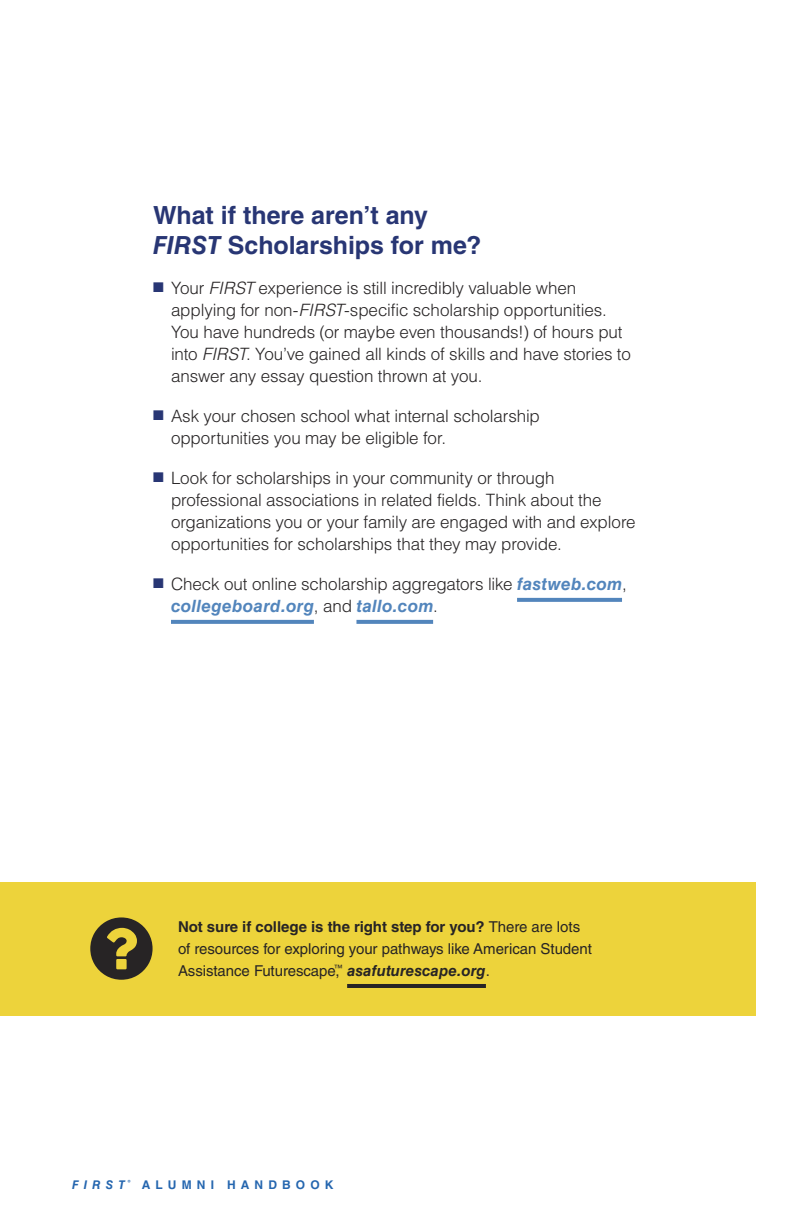
<style>
.page{position:relative;width:792px;height:1224px;background:#fff}
.page>*{position:absolute;margin:0;border:0;box-sizing:border-box;transform-origin:0 0}
.t1{font:700 25px/30px "Helvetica LT Std";color:#283674}
.t2{font:300 17px/22px "Helvetica LT Std";letter-spacing:-.01em;color:#272425}
.t3{font:15px/22px "Helvetica LT Std";letter-spacing:-.005em;color:#272425}
.t4{font:700 12px "Helvetica LT Std";letter-spacing:.425em;color:#2566af}
.s1{font-style:italic}
.s2{color:#283674}
.s3{font-weight:700;font-style:italic;color:#5285bc}
.s4{font-weight:700}
.s5{font-weight:700;font-style:italic}
</style>
<div class="page">
<svg style="left:517px;top:598px;width:105px;height:4px"></svg>
<svg style="left:171px;top:620px;width:143px;height:4px"></svg>
<svg style="left:356px;top:620px;width:77px;height:4px"></svg>
<div style="left:0;top:882px;width:756px;height:133px;background:#edd33b"></div>
<hr style="left:347px;top:984px;width:139px;height:4px;background:#272425">
<svg style="left:90px;top:917px;width:63px;height:63px"></svg>
<h1 class="t1" style="left:153px;top:200px;width:330px">What if there aren’t any<br><span class="s1">FIRST</span> Scholarships for me?</h1>
<p class="t2" style="left:171px;top:277px;width:461px;text-indent:-18px"><span class="s2">■</span> Your <span class="s1">FIRST</span> experience is still incredibly valuable when applying for non-<span class="s1">FIRST</span>-specific scholarship opportunities.<br>You have hundreds (or maybe even thousands!) of hours put into <span class="s1">FIRST</span>. You’ve gained all kinds of skills and have stories to answer any essay question thrown at you.</p>
<p class="t2" style="left:171px;top:405px;width:371px;text-indent:-18px"><span class="s2">■</span> Ask your chosen school what internal scholarship opportunities you may be eligible for.</p>
<p class="t2" style="left:171px;top:467px;width:466px;text-indent:-18px"><span class="s2">■</span> Look for scholarships in your community or through professional associations in related fields. Think about the organizations you or your family are engaged with and explore opportunities for scholarships that they may provide.</p>
<p class="t2" style="left:171px;top:573px;width:457px;text-indent:-18px"><span class="s2">■</span> Check out online scholarship aggregators like <span class="s3">fastweb.com</span>, <span class="s3">collegeboard.org</span>, and <span class="s3">tallo.com</span>.</p>
<p class="t3" style="left:178px;top:916px;width:416px"><span class="s4">Not sure if college is the right step for you?</span> There are lots of resources for exploring your pathways like American Student<br>Assistance Futurescape,<sup>™</sup> <span class="s5">asafuturescape.org</span>.</p>
<p class="t4" style="left:72px;top:1178px;width:263px"><span class="s1">FIRST</span><sup>®</sup> ALUMNI HANDBOOK</p>
</div>
